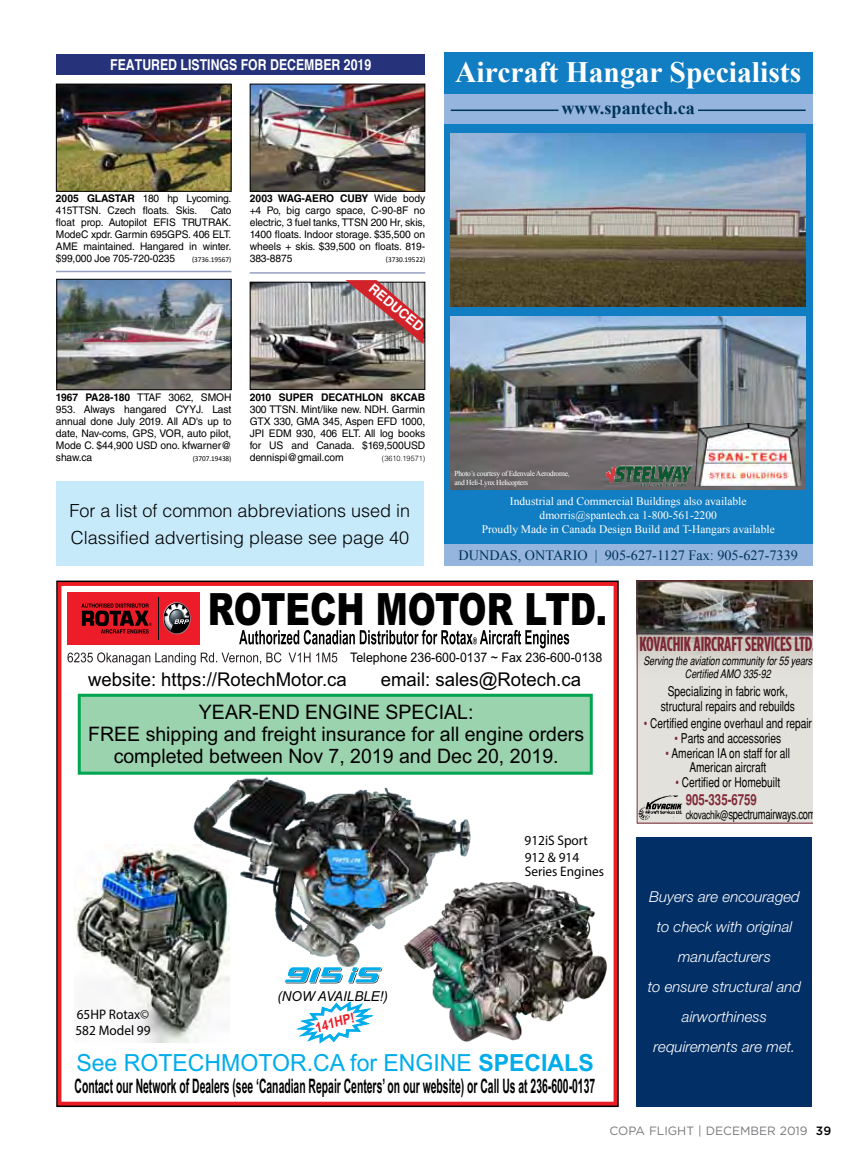
<style>
.page{position:relative;width:864px;height:1161px;background:#fff}
.page>*{position:absolute;margin:0;border:0;box-sizing:border-box;transform-origin:0 0}
.t1{font:900 44.55px "Arial";color:#000;scale:.76 1}
.t2{font:700 29.55px "Times New Roman";color:#fff}
.t3{font:23.55px "Arial";color:#00acea}
.t4{font:700 20.25px "Gotham Condensed";letter-spacing:-.01em;color:#7d2837;scale:.9 1}
.t5{font:19.95px/22.4px "Arial";color:#000;text-align:center}
.t6{font:700 19.95px "Arial";color:#000;scale:.52 1}
.t7{font:18.9px "Arial";color:#000}
.t8{font:700 18.15px "Times New Roman";color:#00355b}
.t9{font:300 18px/27px "Helvetica LT Std";color:#000}
.t10{font:700 condensed 15.15px "Helvetica";color:#7d2837;scale:.92 1}
.t11{font:italic 300 15px/30px "Helvetica Neue LT Std";color:#fff;text-align:center}
.t12{font:700 condensed 15px "Helvetica";color:#fff}
.t13{font:14.25px "Times New Roman";color:#00355b}
.t14{font:13.8px/16.6px "Myriad Pro";color:#000;scale:.96 1}
.t15{font:italic 13.65px "Arial";color:#000}
.t16{font:condensed 13.5px/14.9px "Helvetica";color:#000;text-align:center;scale:.92 1}
.t17{font:condensed 13.5px "Helvetica";letter-spacing:-.02em;color:#000;scale:.86 1}
.t18{font:700 13.5px "Helvetica LT Std";color:#fff}
.t19{font:700 13.5px "Arial";color:#ed1d24;scale:.88 1}
.t20{font:13.2px "Arial";color:#000;scale:.94 1}
.t21{font:12px "Gotham";color:#77787b}
.t22{font:italic condensed 11.85px/13.5px "Helvetica";letter-spacing:-.01em;color:#000;text-align:center;scale:.92 1}
.t23{font:11.55px/13.8px "Times New Roman";color:#fff;text-align:center}
.t24{font:10.5px/12px "Helvetica LT Std";letter-spacing:-.01em;color:#000;text-align:justify}
.t25{font:700 10.5px "Helvetica LT Std";letter-spacing:-.01em;color:#000}
.t26{font:7.65px/9.1px "Times New Roman";letter-spacing:-.04em;color:#fff}
.t27{font:7.5px "Calibri";color:#000}
.t28{font:300 7.5px "Helvetica LT Std";color:#000}
.s1{font-weight:700}
.s2{color:#7d2837}
.s3{font-size:11.85px}
.s4{font-weight:500;color:#000}
</style>
<div class="page">
<hr style="left:56px;top:271px;width:175px;height:1px;background:#979fc0">
<hr style="left:250px;top:272px;width:175px;height:2px;background:#979fc0">
<img style="left:58px;top:281px;width:171px;height:107px">
<div style="left:56px;top:279px;width:175px;height:111px;border:1px solid #000"></div>
<div style="left:56px;top:54px;width:369px;height:21px;background:#26337b"></div>
<svg style="left:59px;top:584px;width:557px;height:520px"></svg>
<div style="left:67px;top:592px;width:132px;height:52px;background:#ed1c29"></div>
<hr style="left:158px;top:597px;width:1px;height:42px;background:#000">
<img style="left:74px;top:844px;width:156px;height:198px">
<img style="left:397px;top:872px;width:215px;height:183px">
<svg style="left:67px;top:601px;width:502px;height:64px"></svg>
<div style="left:79px;top:695px;width:512px;height:78px;background:#9bd3ae"></div>
<div style="left:78px;top:694px;width:515px;height:81px;border:3px solid #00a651"></div>
<svg style="left:297px;top:1002px;width:76px;height:41px"></svg>
<img style="left:188px;top:771px;width:287px;height:207px">
<svg style="left:285px;top:967px;width:97px;height:16px"></svg>
<div style="left:56px;top:581px;width:563px;height:526px;border:2px solid #000"></div>
<div style="left:444px;top:53px;width:369px;height:513px;background:#117dc2"></div>
<img style="left:451px;top:317px;width:355px;height:173px">
<img style="left:604px;top:465px;width:89px;height:22px">
<img style="left:694px;top:423px;width:108px;height:63px">
<div style="left:444px;top:544px;width:369px;height:22px;background:#95b4de"></div>
<div style="left:444px;top:94px;width:369px;height:30px;background:#95b4de"></div>
<hr style="left:451px;top:110px;width:107px;height:1px;background:#00355b">
<hr style="left:698px;top:110px;width:108px;height:1px;background:#00355b">
<img style="left:451px;top:134px;width:355px;height:173px">
<img style="left:58px;top:86px;width:171px;height:104px">
<div style="left:56px;top:84px;width:175px;height:108px;border:1px solid #000"></div>
<img style="left:252px;top:86px;width:171px;height:104px">
<div style="left:250px;top:84px;width:175px;height:108px;border:1px solid #000"></div>
<img style="left:252px;top:284px;width:171px;height:104px">
<div style="left:250px;top:282px;width:175px;height:108px;border:1px solid #000"></div>
<svg style="left:346px;top:280px;width:78px;height:64px;background:#a87173"></svg>
<svg style="left:637px;top:581px;width:175px;height:243px;background:#bebab4"></svg>
<img style="left:638px;top:793px;width:46px;height:28px">
<div style="left:637px;top:837px;width:175px;height:270px;background:#022f66"></div>
<div style="left:56px;top:482px;width:368px;height:84px;background:#c7eafb"></div>
<h3 class="t12" style="left:110px;top:56px;width:263px">FEATURED LISTINGS FOR DECEMBER 2019</h3>
<h2 class="t2" style="left:455px;top:51px;width:347px">Aircraft Hangar Specialists</h2>
<h3 class="t8" style="left:562px;top:95px;width:135px">www.spantech.ca</h3>
<p class="t24" style="left:56px;top:193px;width:177px"><span class="s1">2005 GLASTAR</span> 180 hp Lycoming.<br>415TTSN. Czech floats. Skis.</p>
<p class="t24" style="left:56px;top:205px;width:177px;text-indent:155px">Cato float prop. Autopilot EFIS TRUTRAK.<br>ModeC xpdr. Garmin 695GPS. 406 ELT.<br>AME maintained. Hangared in winter. $99,000 Joe 705-720-0235</p>
<p class="t27" style="left:192px;top:255px;width:41px">(3736.19567)</p>
<p class="t24" style="left:250px;top:193px;width:177px"><span class="s1">2003 WAG-AERO CUBY</span> Wide body +4 Po, big cargo space, C-90-8F no electric, 3 fuel tanks, TTSN 200 Hr, skis, 1400 floats. Indoor storage. $35,500 on wheels + skis. $39,500 on floats. 819- 383-8875</p>
<p class="t27" style="left:386px;top:255px;width:41px">(3730.19522)</p>
<p class="t18" style="left:376px;top:280px;width:68px;rotate:40deg">REDUCED</p>
<p class="t24" style="left:56px;top:391px;width:177px"><span class="s1">1967 PA28-180</span> TTAF 3062, SMOH 953. Always hangared CYYJ. Last annual done July 2019. All AD's up to date, Nav-coms, GPS, VOR, auto pilot, Mode C. $44,900 USD ono. kfwarner@ shaw.ca</p>
<p class="t27" style="left:193px;top:453px;width:40px">(3707.19438)</p>
<p class="t25" style="left:250px;top:390px;width:177px">2010 SUPER DECATHLON 8KCAB</p>
<p class="t24" style="left:250px;top:403px;width:177px">300 TTSN. Mint/like new. NDH. Garmin GTX 330, GMA 345, Aspen EFD 1000, JPI EDM 930, 406 ELT. All log books for US and Canada. $169,500USD dennispi@gmail.com</p>
<p class="t28" style="left:382px;top:453px;width:45px">(3610.19571)</p>
<h3 class="t9" style="left:70px;top:497px;width:342px">For a list of common abbreviations used in<br>Classified advertising please see page 40</h3>
<p class="t26" style="left:455px;top:469px;width:117px">Photo’s courtesy of Edenvale Aerodrome, and Heli-Lynx Helicopters</p>
<p class="t23" style="left:482px;top:494px;width:295px">Industrial and Commercial Buildings also available dmorris@spantech.ca 1-800-561-2200<br>Proudly Made in Canada Design Build and T-Hangars available</p>
<h3 class="t13" style="left:459px;top:546px;width:341px">DUNDAS, ONTARIO | 905-627-1127 Fax: 905-627-7339</h3>
<h1 class="t1" style="left:208px;top:576px;width:527px">ROTECH MOTOR LTD.</h1>
<p class="t20" style="left:350px;top:649px;width:270px">Telephone 236-600-0137 ~ Fax 236-600-0138</p>
<h3 class="t7" style="left:88px;top:666px;width:260px">website: https://RotechMotor.ca</h3>
<h3 class="t7" style="left:381px;top:666px;width:202px">email: sales@Rotech.ca</h3>
<h3 class="t5" style="left:88px;top:700px;width:497px">YEAR-END ENGINE SPECIAL:<br>FREE shipping and freight insurance for all engine orders completed between Nov 7, 2019 and Dec 20, 2019.</h3>
<h3 class="t14" style="left:76px;top:1005px;width:80px">65HP Rotax©<br>582 Model 99</h3>
<h3 class="t15" style="left:277px;top:987px;width:112px">(NOW AVAILBLE!)</h3>
<p class="t19" style="left:313px;top:1019px;width:48px;rotate:-16deg">141HP!</p>
<h3 class="t14" style="left:525px;top:832px;width:68px">912iS Sport</h3>
<h3 class="t14" style="left:525px;top:863px;width:84px">Series Engines</h3>
<h3 class="t14" style="left:525px;top:848px;width:58px">912 &amp; 914</h3>
<h3 class="t3" style="left:76px;top:1046px;width:519px">See ROTECHMOTOR.CA for ENGINE <span class="s1">SPECIALS</span></h3>
<h3 class="t6" style="left:75px;top:1072px;width:1003px">Contact our Network of Dealers (see ‘Canadian Repair Centers’ on our website) or Call Us at 236-600-0137</h3>
<h3 class="t4" style="left:640px;top:633px;width:198px">KOVACHIK AIRCRAFT SERVICES LTD.</h3>
<p class="t22" style="left:643px;top:654px;width:185px">Serving the aviation community for 55 years<br>Certified AMO 335-92</p>
<p class="t16" style="left:661px;top:683px;width:147px">Specializing in fabric work, structural repairs and rebuilds</p>
<p class="t16" style="left:644px;top:716px;width:184px"><span class="s2">•</span> Certified engine overhaul and repair</p>
<p class="t16" style="left:675px;top:730px;width:117px"><span class="s2">•</span> Parts and accessories</p>
<p class="t16" style="left:666px;top:745px;width:137px"><span class="s2">•</span> American IA on staff for all<br>American aircraft</p>
<p class="t16" style="left:675px;top:775px;width:116px"><span class="s2">•</span> Certified or Homebuilt</p>
<h3 class="t10" style="left:686px;top:791px;width:79px">905-335-6759</h3>
<p class="t17" style="left:686px;top:806px;width:153px"><span class="s3">ckovachik@</span>spectrumairways.com</p>
<h3 class="t11" style="left:648px;top:882px;width:155px">Buyers are encouraged to check with original manufacturers<br>to ensure structural and airworthiness requirements are met.</h3>
<p class="t21" style="left:610px;top:1123px;width:223px">COPA FLIGHT | DECEMBER 2019 <span class="s4">39</span></p>
</div>
